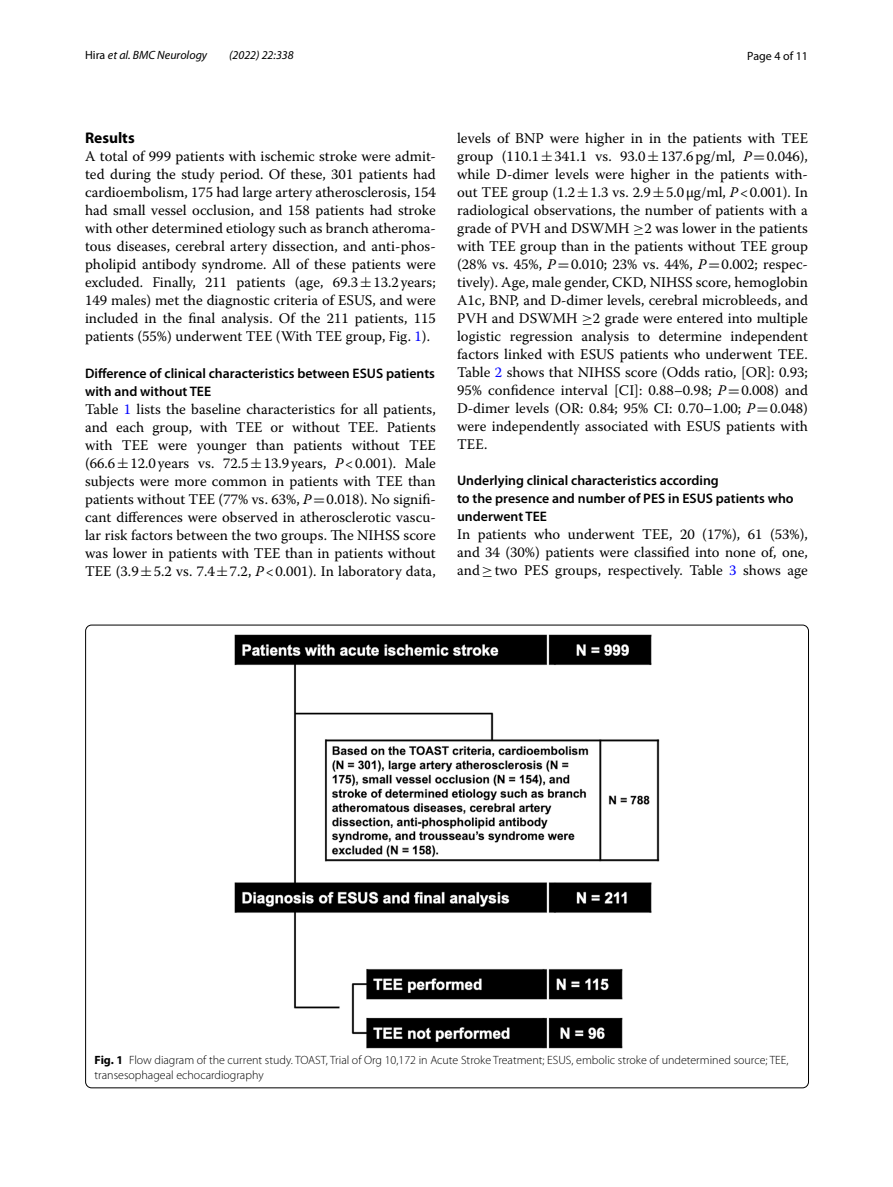
<style>
.page{position:relative;width:893px;height:1187px;background:#fff}
.page>*{position:absolute;margin:0;border:0;box-sizing:border-box;transform-origin:0 0}
.t1{font:700 15.45px "Myriad Pro";color:#000}
.t2{font:14.7px/18px "Warnock Pro";color:#000;text-align:justify}
.t3{font:600 13.8px/18px "Myriad Pro";color:#000}
.t4{font:300 12px/15px "Myriad Pro";color:#000}
.t5{font:italic 12px "Myriad Pro";color:#000}
.t6{font:12px "Myriad Pro";color:#000}
.s1{font-style:normal}
.s2{font-family:"MTSY"}
.s3{color:#00f}
.s4{font-style:italic}
.s5{font-weight:700}
</style>
<div class="page">
<img style="left:234px;top:634px;width:426px;height:414px">
<p class="t5" style="left:85px;top:48px;width:124px"><span class="s1">Hira</span> et al. BMC Neurology</p>
<p class="t5" style="left:229px;top:48px;width:66px">(2022) 22:338</p>
<p class="t6" style="left:747px;top:48px;width:62px">Page 4 of 11</p>
<p class="t1" style="left:85px;top:128px;width:51px">Results</p>
<p class="t2" style="left:85px;top:147px;width:352px">A total of 999 patients with ischemic stroke were admit&shy;ted during the study period. Of these, 301 patients had cardioembolism, 175 had large artery atherosclerosis, 154 had small vessel occlusion, and 158 patients had stroke with other determined etiology such as branch atheroma&shy;tous diseases, cerebral artery dissection, and anti-phos&shy;pholipid antibody syndrome. All of these patients were excluded. Finally, 211 patients (age, 69.3<span class="s2">±</span>13.2years; 149 males) met the diagnostic criteria of ESUS, and were included in the final analysis. Of the 211 patients, 115 patients (55%) underwent TEE (With TEE group, Fig. <span class="s3">1</span>).</p>
<p class="t3" style="left:85px;top:363px;width:351px">Difference of clinical characteristics between ESUS patients with and without TEE</p>
<p class="t2" style="left:85px;top:399px;width:352px">Table <span class="s3">1</span> lists the baseline characteristics for all patients, and each group, with TEE or without TEE. Patients with TEE were younger than patients without TEE (66.6<span class="s2">±</span>12.0years vs. 72.5<span class="s2">±</span>13.9years, <span class="s4">P</span>&lt;0.001). Male subjects were more common in patients with TEE than patients without TEE (77% vs. 63%, <span class="s4">P</span><span class="s2">=</span>0.018). No signifi&shy;cant differences were observed in atherosclerotic vascu&shy;lar risk factors between the two groups. The NIHSS score was lower in patients with TEE than in patients without TEE (3.9<span class="s2">±</span>5.2 vs. 7.4<span class="s2">±</span>7.2, <span class="s4">P</span>&lt;0.001). In laboratory data,</p>
<p class="t2" style="left:457px;top:128px;width:352px">levels of BNP were higher in in the patients with TEE group (110.1<span class="s2">±</span>341.1 vs. 93.0<span class="s2">±</span>137.6pg/ml, <span class="s4">P</span><span class="s2">=</span>0.046), while D-dimer levels were higher in the patients with&shy;out TEE group (1.2<span class="s2">±</span>1.3 vs. 2.9<span class="s2">±</span>5.0μg/ml, <span class="s4">P</span>&lt;0.001). In radiological observations, the number of patients with a grade of PVH and DSWMH <span class="s2">≥</span>2 was lower in the patients with TEE group than in the patients without TEE group (28% vs. 45%, <span class="s4">P</span><span class="s2">=</span>0.010; 23% vs. 44%, <span class="s4">P</span><span class="s2">=</span>0.002; respec&shy;tively). Age, male gender, CKD, NIHSS score, hemoglobin A1c, BNP, and D-dimer levels, cerebral microbleeds, and PVH and DSWMH <span class="s2">≥</span>2 grade were entered into multiple logistic regression analysis to determine independent factors linked with ESUS patients who underwent TEE.<br>Table <span class="s3">2</span> shows that NIHSS score (Odds ratio, [OR]: 0.93; 95% confidence interval [CI]: 0.88–0.98; <span class="s4">P</span><span class="s2">=</span>0.008) and D-dimer levels (OR: 0.84; 95% CI: 0.70–1.00; <span class="s4">P</span><span class="s2">=</span>0.048) were independently associated with ESUS patients with TEE.</p>
<p class="t3" style="left:457px;top:471px;width:338px">Underlying clinical characteristics according<br>to the presence and number of PES in ESUS patients who underwent TEE</p>
<p class="t2" style="left:457px;top:524px;width:352px">In patients who underwent TEE, 20 (17%), 61 (53%), and 34 (30%) patients were classified into none of, one, and<span class="s2">≥</span>two PES groups, respectively. Table <span class="s3">3</span> shows age</p>
<p class="t4" style="left:95px;top:1052px;width:695px"><span class="s5">Fig. 1</span> Flow diagram of the current study. TOAST, Trial of Org 10,172 in Acute Stroke Treatment; ESUS, embolic stroke of undetermined source; TEE, transesophageal echocardiography</p>
</div>
